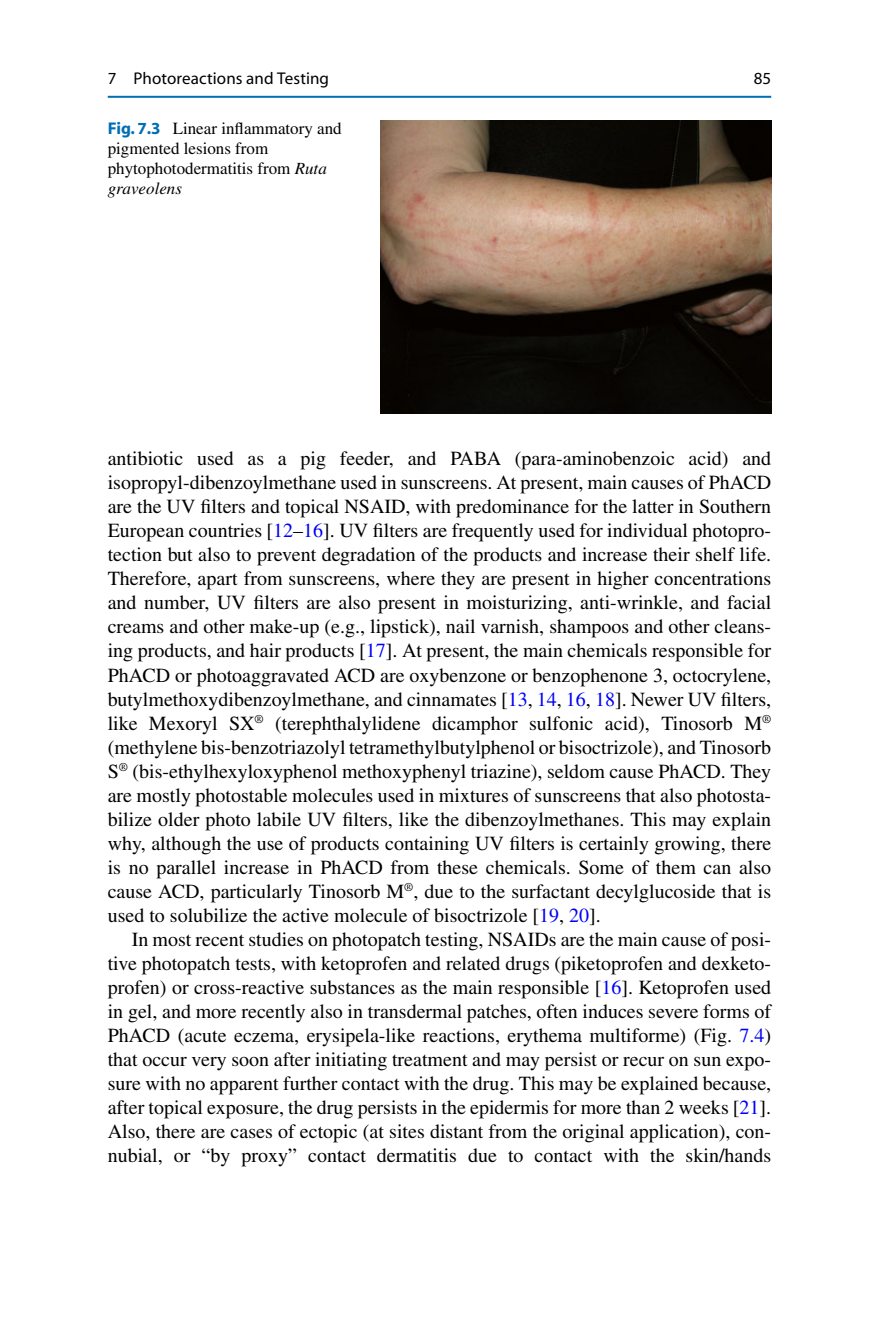
<style>
.page{position:relative;width:879px;height:1333px;background:#fff}
.page>*{position:absolute;margin:0;border:0;box-sizing:border-box;transform-origin:0 0}
.t1{font:20px/24px "Bfjbbn Times";color:#000;text-align:justify}
.t2{font:17px/20px "Bfjbbn Times";color:#000}
.t3{font:17px "Xjwrsv Myriad";letter-spacing:.005em;color:#000}
.t4{font:italic 17px "Lrykjv Times";color:#000}
.s1{font-family:"Kbkvdl Myriad";font-weight:700;color:#006db6}
.s2{font-family:"Lrykjv Times";font-style:italic}
.s3{color:#0000fa}
</style>
<div class="page">
<img style="left:380px;top:121px;width:391px;height:292px">
<hr style="left:108px;top:96px;width:663px;height:2px;background:#006db6">
<p class="t3" style="left:108px;top:72px;width:223px">7 Photoreactions and Testing</p>
<p class="t2" style="left:108px;top:120px;width:235px"><span class="s1">Fig. 7.3</span> Linear inflammatory and pigmented lesions from phytophotodermatitis from <span class="s2">Ruta</span></p>
<p class="t4" style="left:108px;top:182px;width:76px">graveolens</p>
<p class="t3" style="left:754px;top:72px;width:19px">85</p>
<p class="t1" style="left:108px;top:448px;width:665px">antibiotic used as a pig feeder, and PABA (para-aminobenzoic acid) and isopropyl- dibenzoylmethane used in sunscreens. At present, main causes of PhACD are the UV filters and topical NSAID, with predominance for the latter in Southern European countries [ <span class="s3">12</span> – <span class="s3">16</span> ]. UV filters are frequently used for individual photopro&shy;tection but also to prevent degradation of the products and increase their shelf life.<br>Therefore, apart from sunscreens, where they are present in higher concentrations and number, UV filters are also present in moisturizing, anti-wrinkle, and facial creams and other make-up (e.g., lipstick), nail varnish, shampoos and other cleans&shy;ing products, and hair products [ <span class="s3">17</span> ]. At present, the main chemicals responsible for PhACD or photoaggravated ACD are oxybenzone or benzophenone 3, octocrylene, butylmethoxydibenzoylmethane, and cinnamates [ <span class="s3">13</span> , <span class="s3">14</span> , <span class="s3">16</span> , <span class="s3">18</span> ]. Newer UV filters, like Mexoryl SX<sup>®</sup> (terephthalylidene dicamphor sulfonic acid), Tinosorb M<sup>® </sup>(methylene bis-benzotriazolyl tetramethylbutylphenol or bisoctrizole), and Tinosorb S<sup>®</sup> (bis-ethylhexyloxyphenol methoxyphenyl triazine), seldom cause PhACD. They are mostly photostable molecules used in mixtures of sunscreens that also photosta&shy;bilize older photo labile UV filters, like the dibenzoylmethanes. This may explain why, although the use of products containing UV filters is certainly growing, there is no parallel increase in PhACD from these chemicals. Some of them can also cause ACD, particularly Tinosorb M<sup>®</sup>, due to the surfactant decylglucoside that is used to solubilize the active molecule of bisoctrizole [ <span class="s3">19</span> , <span class="s3">20</span> ].</p>
<p class="t1" style="left:108px;top:928px;width:665px;text-indent:24px">In most recent studies on photopatch testing, NSAIDs are the main cause of posi&shy;tive photopatch tests, with ketoprofen and related drugs (piketoprofen and dexketo&shy;profen) or cross-reactive substances as the main responsible [ <span class="s3">16</span> ]. Ketoprofen used in gel, and more recently also in transdermal patches, often induces severe forms of PhACD (acute eczema, erysipela-like reactions, erythema multiforme) (Fig. <span class="s3">7.4</span> ) that occur very soon after initiating treatment and may persist or recur on sun expo&shy;sure with no apparent further contact with the drug. This may be explained because, after topical exposure, the drug persists in the epidermis for more than 2 weeks [ <span class="s3">21</span> ].<br>Also, there are cases of ectopic (at sites distant from the original application), con&shy;nubial, or “by proxy” contact dermatitis due to contact with the skin/hands</p>
</div>
